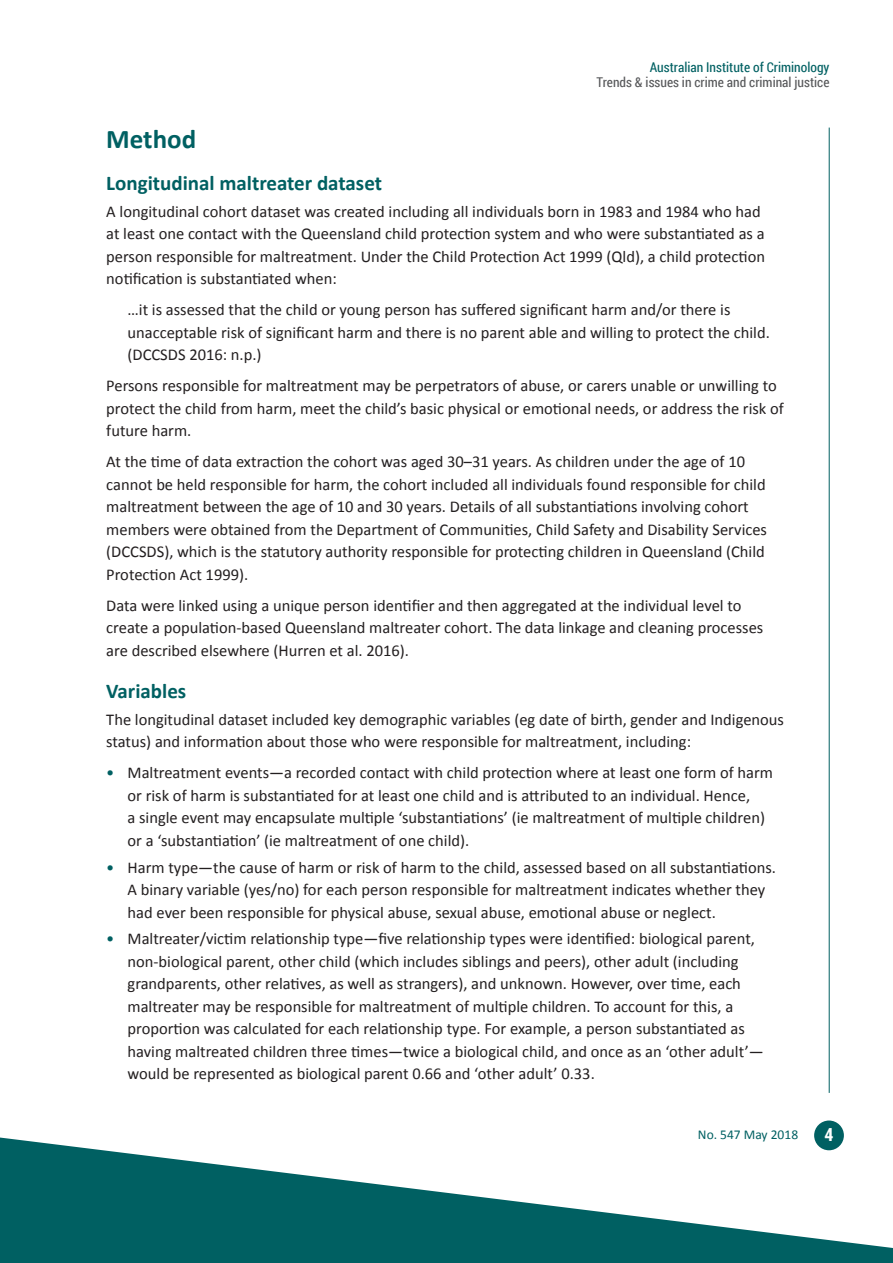
<style>
.page{position:relative;width:893px;height:1263px;background:#fff}
.page>*{position:absolute;margin:0;border:0;box-sizing:border-box;transform-origin:0 0}
.t1{font:700 27px "Calibri";color:#006062}
.t2{font:700 21px "Calibri";color:#006062}
.t3{font:700 18px "Roboto Condensed";color:#fff}
.body{font:16.5px/22.5px "Calibri";color:#231f20}
.P{font:16.5px/22.5px "Calibri";color:#231f20}
.t4{font:13.5px "Roboto Condensed";color:#57585a}
.t5{font:13.5px "Roboto Condensed";color:#006062}
.t6{font:13.5px "Calibri";color:#006062}
.s1{color:#006062}
</style>
<div class="page">
<hr style="left:829px;top:128px;width:1px;height:965px;background:#006062">
<div style="left:814px;top:1120px;width:30px;height:30px;background:#006062;border-radius:50%"></div>
<svg style="left:0;top:1137px;width:893px;height:126px;fill:#006062"></svg>
<p class="t5" style="left:650px;top:58px;width:181px">Australian Institute of Criminology</p>
<p class="t4" style="left:597px;top:73px;width:234px">Trends &amp; issues in crime and criminal justice</p>
<h1 class="t1" style="left:106px;top:122px;width:91px">Method</h1>
<h2 class="t2" style="left:106px;top:170px;width:277px">Longitudinal maltreater dataset</h2>
<p class="body" style="left:106px;top:200px;width:660px">A longitudinal cohort dataset was created including all individuals born in 1983 and 1984 who had at least one contact with the Queensland child protection system and who were substantiated as a person responsible for maltreatment. Under the Child Protection Act 1999 (Qld), a child protection notification is substantiated when:</p>
<p class="P" style="left:128px;top:299px;width:644px">…it is assessed that the child or young person has suffered significant harm and/or there is unacceptable risk of significant harm and there is no parent able and willing to protect the child. (DCCSDS 2016: n.p.)</p>
<p class="body" style="left:106px;top:375px;width:679px">Persons responsible for maltreatment may be perpetrators of abuse, or carers unable or unwilling to protect the child from harm, meet the child’s basic physical or emotional needs, or address the risk of future harm.</p>
<p class="body" style="left:106px;top:451px;width:662px">At the time of data extraction the cohort was aged 30–31 years. As children under the age of 10 cannot be held responsible for harm, the cohort included all individuals found responsible for child maltreatment between the age of 10 and 30 years. Details of all substantiations involving cohort members were obtained from the Department of Communities, Child Safety and Disability Services (DCCSDS), which is the statutory authority responsible for protecting children in Queensland (Child Protection Act 1999).</p>
<p class="body" style="left:106px;top:594px;width:659px">Data were linked using a unique person identifier and then aggregated at the individual level to create a population-based Queensland maltreater cohort. The data linkage and cleaning processes are described elsewhere (Hurren et al. 2016).</p>
<h2 class="t2" style="left:106px;top:678px;width:82px">Variables</h2>
<p class="body" style="left:106px;top:708px;width:679px">The longitudinal dataset included key demographic variables (eg date of birth, gender and Indigenous status) and information about those who were responsible for maltreatment, including:</p>
<p class="body" style="left:128px;top:762px;width:647px;text-indent:-21px"><span class="s1">•</span> Maltreatment events—a recorded contact with child protection where at least one form of harm or risk of harm is substantiated for at least one child and is attributed to an individual. Hence,<br>a single event may encapsulate multiple ‘substantiations’ (ie maltreatment of multiple children) or a ‘substantiation’ (ie maltreatment of one child).</p>
<p class="body" style="left:128px;top:856px;width:650px;text-indent:-21px"><span class="s1">•</span> Harm type—the cause of harm or risk of harm to the child, assessed based on all substantiations.<br>A binary variable (yes/no) for each person responsible for maltreatment indicates whether they had ever been responsible for physical abuse, sexual abuse, emotional abuse or neglect.</p>
<p class="body" style="left:128px;top:928px;width:638px;text-indent:-21px"><span class="s1">•</span> Maltreater/victim relationship type—five relationship types were identified: biological parent, non-biological parent, other child (which includes siblings and peers), other adult (including grandparents, other relatives, as well as strangers), and unknown. However, over time, each maltreater may be responsible for maltreatment of multiple children. To account for this, a proportion was calculated for each relationship type. For example, a person substantiated as having maltreated children three times—twice a biological child, and once as an ‘other adult’— would be represented as biological parent 0.66 and ‘other adult’ 0.33.</p>
<p class="t6" style="left:698px;top:1126px;width:102px">No. 547 May 2018</p>
<p class="t3" style="left:824px;top:1122px;width:10px">4</p>
</div>
